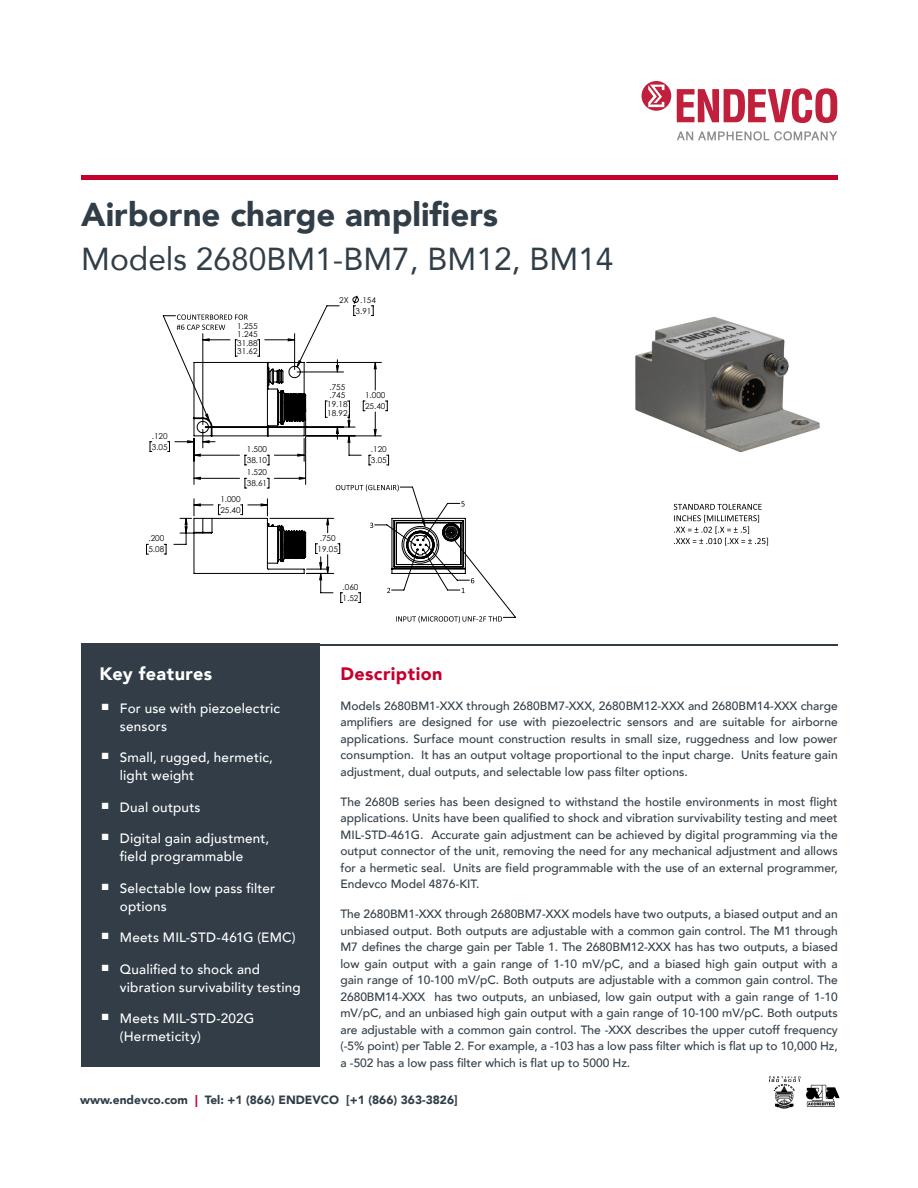
<style>
.page{position:relative;width:918px;height:1188px;background:#fff}
.page>*{position:absolute;margin:0;border:0;box-sizing:border-box;transform-origin:0 0}
.DS_Title{font:900 33px "Avenir";color:#313e48}
.DS_Model{font:31.8px "Avenir";color:#313e48}
.subheader{font:900 18px "Avenir";letter-spacing:.02em;color:#fff}
.Body_copy{font:900 18px "Avenir";letter-spacing:.025em;color:#c5002e}
.t1{font:500 13.5px/18px "Avenir";letter-spacing:.015em;color:#fff}
.Body_copy-2{font:500 12px/16.5px "Avenir";color:#313e48;text-align:justify}
.Body_copy-3{font:900 12px "Avenir";color:#313e48}
.t2{font:8.1px/10.9px "Century Gothic";color:#000}
.s1{color:#c5002e}
</style>
<div class="page">
<hr style="left:81px;top:644px;width:756px;height:2px;background:#323d47">
<div style="left:81px;top:644px;width:239px;height:423px;background:#323d47"></div>
<svg style="left:677px;top:131px;width:160px;height:10px"></svg>
<svg style="left:642px;top:81px;width:29px;height:30px"></svg>
<svg style="left:677px;top:88px;width:160px;height:35px"></svg>
<hr style="left:81px;top:176px;width:756px;height:4px;background:#c5002e">
<img style="left:769px;top:1076px;width:32px;height:33px">
<img style="left:806px;top:1084px;width:34px;height:23px">
<img style="left:635px;top:316px;width:185px;height:137px">
<svg style="left:353px;top:295px;width:6px;height:9px"></svg>
<svg style="left:396px;top:618px;width:106px;height:5px"></svg>
<svg style="left:146px;top:305px;width:243px;height:298px"></svg>
<svg style="left:185px;top:339px;width:191px;height:241px"></svg>
<svg style="left:194px;top:362px;width:280px;height:231px"></svg>
<svg style="left:674px;top:504px;width:94px;height:41px"></svg>
<p class="DS_Title" style="left:81px;top:187px;width:418px">Airborne charge amplifiers</p>
<p class="DS_Model" style="left:81px;top:233px;width:534px">Models 2680BM1-BM7, BM12, BM14</p>
<p class="t2" style="left:152px;top:430px;width:17px">.120<br>3.05</p>
<p class="t2" style="left:148px;top:533px;width:17px">.200<br>5.08</p>
<p class="t2" style="left:237px;top:322px;width:22px;line-height:8.1px">1.255<br>1.245</p>
<p class="t2" style="left:237px;top:339px;width:22px;line-height:8.1px">31.88<br>31.62</p>
<p class="t2" style="left:247px;top:444px;width:22px">1.500<br>38.10</p>
<p class="t2" style="left:247px;top:467px;width:22px">1.520<br>38.61</p>
<p class="t2" style="left:220px;top:493px;width:22px">1.000<br>25.40</p>
<p class="t2" style="left:339px;top:294px;width:11px">2X</p>
<p class="t2" style="left:356px;top:294px;width:22px;text-align:center">.154<br>3.91</p>
<p class="t2" style="left:330px;top:383px;width:17px;line-height:8.1px">.755 .745</p>
<p class="t2" style="left:327px;top:400px;width:22px;line-height:8.1px">19.18<br>18.92</p>
<p class="t2" style="left:365px;top:389px;width:22px">1.000<br>25.40</p>
<p class="t2" style="left:371px;top:444px;width:17px">.120<br>3.05</p>
<p class="t2" style="left:318px;top:532px;width:22px">.750<br>19.05</p>
<p class="t2" style="left:343px;top:581px;width:17px">.060<br>1.52</p>
<p class="subheader" style="left:100px;top:658px;width:114px">Key features</p>
<p class="t1" style="left:120px;top:699px;width:162px;text-indent:-18px">■ For use with piezoelectric sensors</p>
<p class="t1" style="left:120px;top:748px;width:154px;text-indent:-18px">■ Small, rugged, hermetic, light weight</p>
<p class="t1" style="left:102px;top:798px;width:100px">■ Dual outputs</p>
<p class="t1" style="left:102px;top:829px;width:169px;text-align:center">■ Digital gain adjustment, field programmable</p>
<p class="t1" style="left:120px;top:879px;width:157px;text-indent:-18px">■ Selectable low pass filter options</p>
<p class="t1" style="left:102px;top:928px;width:195px">■ Meets MIL-STD-461G (EMC)</p>
<p class="t1" style="left:120px;top:960px;width:182px;text-indent:-18px">■ Qualified to shock and vibration survivability testing</p>
<p class="t1" style="left:120px;top:1009px;width:136px;text-indent:-18px">■ Meets MIL-STD-202G (Hermeticity)</p>
<p class="Body_copy" style="left:340px;top:658px;width:104px">Description</p>
<p class="Body_copy-2" style="left:340px;top:697px;width:499px">Models 2680BM1-XXX through 2680BM7-XXX, 2680BM12-XXX and 2680BM14-XXX charge amplifiers are designed for use with piezoelectric sensors and are suitable for airborne applications. Surface mount construction results in small size, ruggedness and low power consumption. It has an output voltage proportional to the input charge. Units feature gain adjustment, dual outputs, and selectable low pass filter options.</p>
<p class="Body_copy-2" style="left:340px;top:793px;width:499px">The 2680B series has been designed to withstand the hostile environments in most flight applications. Units have been qualified to shock and vibration survivability testing and meet MIL-STD-461G. Accurate gain adjustment can be achieved by digital programming via the output connector of the unit, removing the need for any mechanical adjustment and allows for a hermetic seal. Units are field programmable with the use of an external programmer, Endevco Model 4876-KIT.</p>
<p class="Body_copy-2" style="left:340px;top:905px;width:499px">The 2680BM1-XXX through 2680BM7-XXX models have two outputs, a biased output and an unbiased output. Both outputs are adjustable with a common gain control. The M1 through M7 defines the charge gain per Table 1. The 2680BM12-XXX has has two outputs, a biased low gain output with a gain range of 1-10 mV/pC, and a biased high gain output with a gain range of 10-100 mV/pC. Both outputs are adjustable with a common gain control. The 2680BM14-XXX has two outputs, an unbiased, low gain output with a gain range of 1-10 mV/pC, and an unbiased high gain output with a gain range of 10-100 mV/pC. Both outputs are adjustable with a common gain control. The -XXX describes the upper cutoff frequency (-5% point) per Table 2. For example, a -103 has a low pass filter which is flat up to 10,000 Hz, a -502 has a low pass filter which is flat up to 5000 Hz.</p>
<p class="Body_copy-3" style="left:80px;top:1090px;width:379px">www.endevco.com <span class="s1">|</span> Tel: +1 (866) ENDEVCO [+1 (866) 363-3826]</p>
</div>
